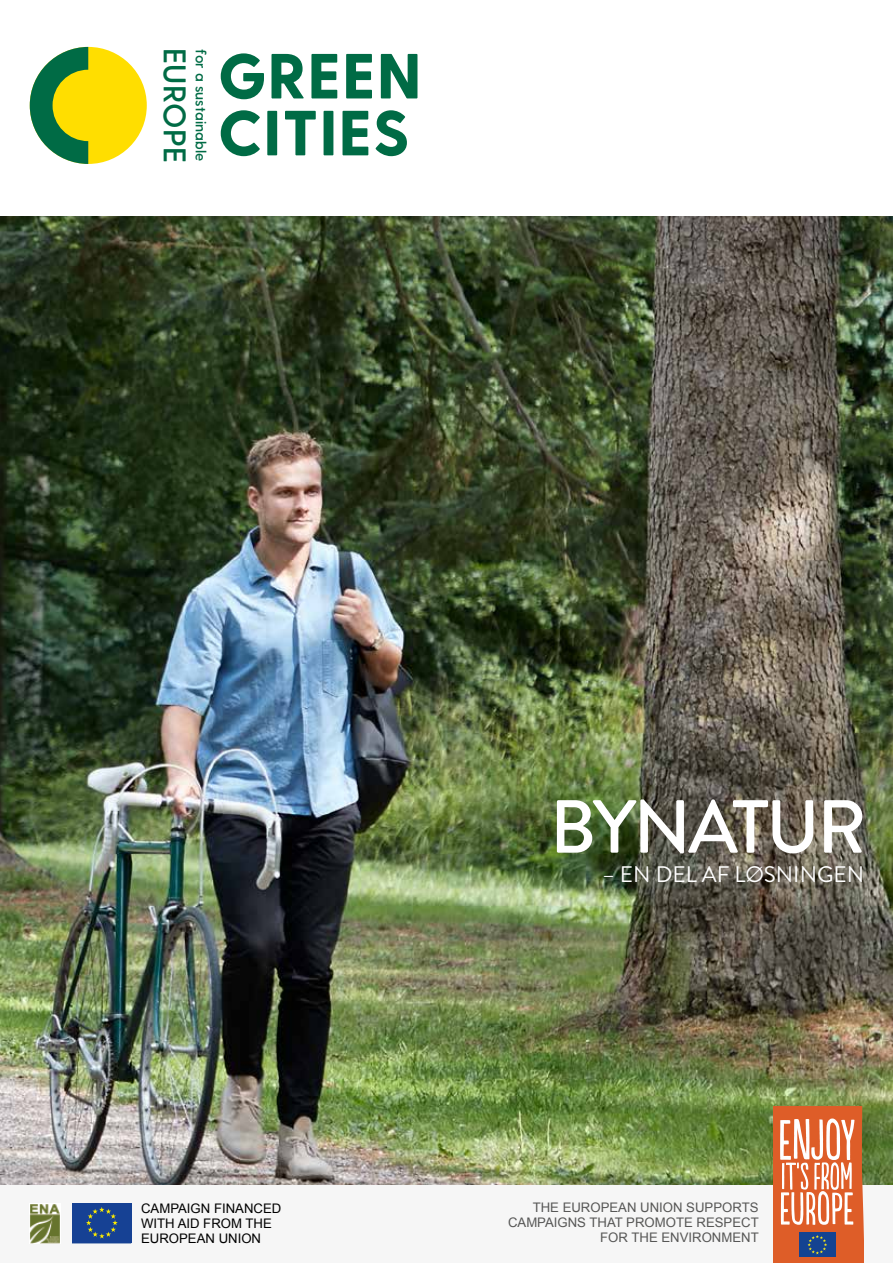
<style>
.page{position:relative;width:893px;height:1263px;background:#fff}
.page>*{position:absolute;margin:0;border:0;box-sizing:border-box;transform-origin:0 0}
.t1{font:500 75px "Brandon Grotesque";letter-spacing:-.04em;color:#fff}
.t2{font:800 63.6px/56.8px "Greycliff CF";letter-spacing:.015em;color:#006b45}
.t3{font:600 31.35px "Greycliff CF";letter-spacing:.015em;color:#006b45}
.t4{font:22.5px "Brandon Grotesque";color:#fff}
.t5{font:600 14.55px "Greycliff CF";letter-spacing:.005em;color:#006b45}
.t6{font:13.2px/14.7px "Arial";color:#575756;text-align:right}
.t7{font:13.2px/14.7px "Arial";color:#000}
</style>
<div class="page">
<div style="left:0;top:1184px;width:893px;height:79px;background:#f6f6f6"></div>
<img style="left:0;top:217px;width:893px;height:967px">
<hr style="left:72px;top:1243px;width:59px;height:1px;background:#144391">
<div style="left:72px;top:1204px;width:59px;height:39px;background:#164194"></div>
<svg style="left:86px;top:1207px;width:32px;height:32px"></svg>
<div style="left:30px;top:47px;width:117px;height:117px;background:#ffde00;border-radius:50%"></div>
<svg style="left:30px;top:47px;width:58px;height:117px"></svg>
<svg style="left:774px;top:1106px;width:89px;height:157px"></svg>
<img style="left:30px;top:1204px;width:30px;height:39px">
<h3 class="t3" style="left:193px;top:48px;width:117px;rotate:90deg">EUROPE</h3>
<p class="t5" style="left:209px;top:49px;width:114px;rotate:90deg">for a sustainable</p>
<h2 class="t2" style="left:218px;top:49px;width:205px">GREEN<br>CITIES</h2>
<p class="t7" style="left:141px;top:1201px;width:142px">CAMPAIGN FINANCED<br>WITH AID FROM THE<br>EUROPEAN UNION</p>
<h1 class="t1" style="left:550px;top:775px;width:319px">BYNATUR</h1>
<h3 class="t4" style="left:602px;top:859px;width:264px">– EN DEL AF LØSNINGEN</h3>
<p class="t6" style="left:508px;top:1200px;width:252px">THE EUROPEAN UNION SUPPORTS<br>CAMPAIGNS THAT PROMOTE RESPECT<br>FOR THE ENVIRONMENT</p>
</div>
